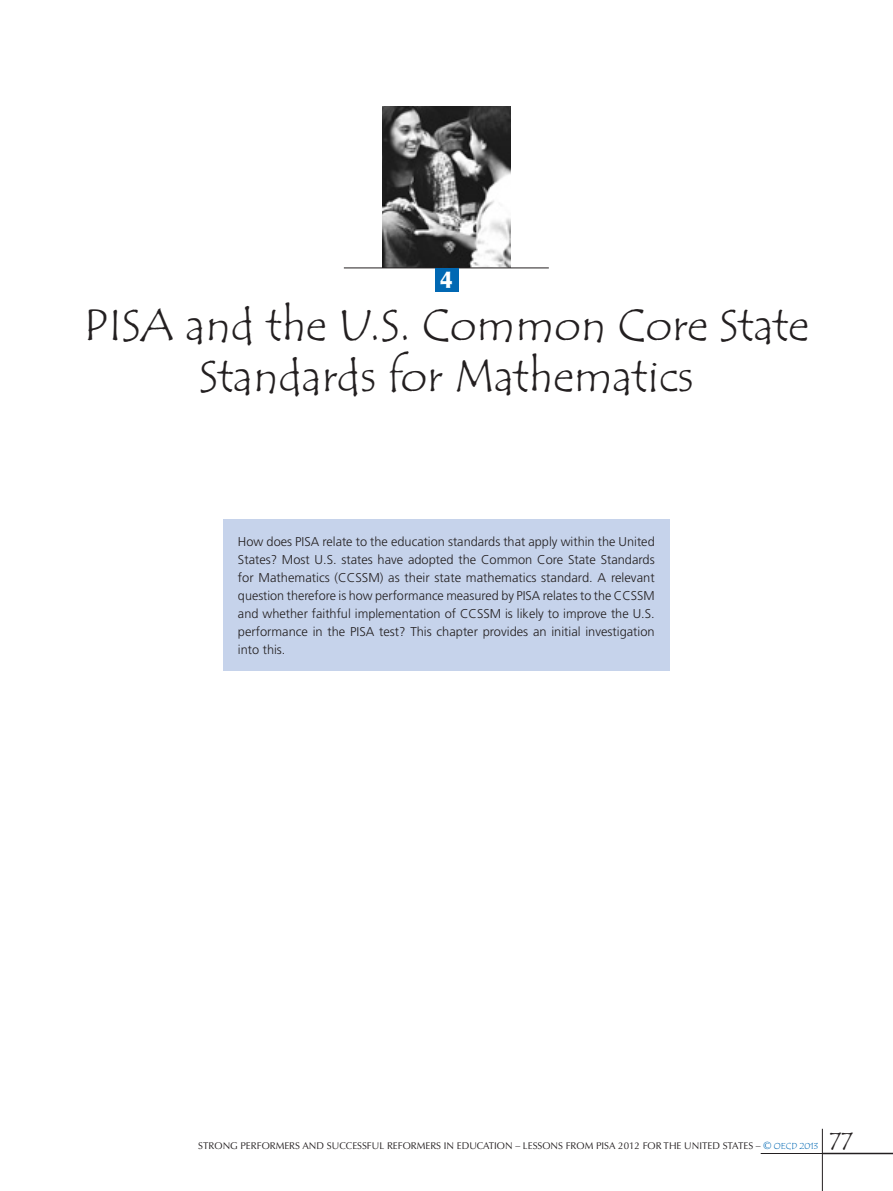
<style>
.page{position:relative;width:893px;height:1191px;background:#fff}
.page>*{position:absolute;margin:0;border:0;box-sizing:border-box;transform-origin:0 0}
.t1{font:45px/51px "Tempus Sans ITC";color:#231f20;text-align:center}
.t2{font:24px "Tempus Sans ITC";color:#231f20}
.t3{font:900 24px "Optima LT Std";color:#fff}
._1-Body_text{font:300 12.75px/18px "Frutiger LT Std";color:#231f20;text-align:justify}
.t4{font:9.75px "Optima LT Std";color:#231f20}
.s1{font-size:10.5px;color:#0168b3}
.s2{font-family:"Tempus Sans ITC";font-size:9px;color:#0168b3}
</style>
<div class="page">
<img style="left:383px;top:106px;width:127px;height:162px">
<hr style="left:344px;top:268px;width:205px;height:1px;background:#231f20">
<hr style="left:822px;top:1128px;width:1px;height:63px;background:#231f20">
<hr style="left:761px;top:1153px;width:61px;height:1px;background:#231f20">
<hr style="left:822px;top:1152px;width:71px;height:2px;background:#231f20">
<div style="left:435px;top:268px;width:23px;height:23px;background:#0168b3"></div>
<div style="left:223px;top:519px;width:447px;height:151px;background:#c6d3eb"></div>
<p class="t3" style="left:440px;top:265px;width:13px">4</p>
<p class="t1" style="left:83px;top:301px;width:727px">PISA and the U.S. Common Core State<br>Standards for Mathematics</p>
<p class="_1-Body_text" style="left:238px;top:532px;width:418px">How does PISA relate to the education standards that apply within the United States? Most U.S. states have adopted the Common Core State Standards for Mathematics (CCSSM) as their state mathematics standard. A relevant question therefore is how performance measured by PISA relates to the CCSSM and whether faithful implementation of CCSSM is likely to improve the U.S. performance in the PISA test? This chapter provides an initial investigation into this.</p>
<p class="t4" style="left:198px;top:1140px;width:621px">STRONG PERFORMERS AND SUCCESSFUL REFORMERS IN EDUCATION – LESSONS FROM PISA 2012 FOR THE UNITED STATES – <span class="s1">©</span> <span class="s2">OECD 2013</span></p>
<p class="t2" style="left:830px;top:1125px;width:25px">77</p>
</div>
